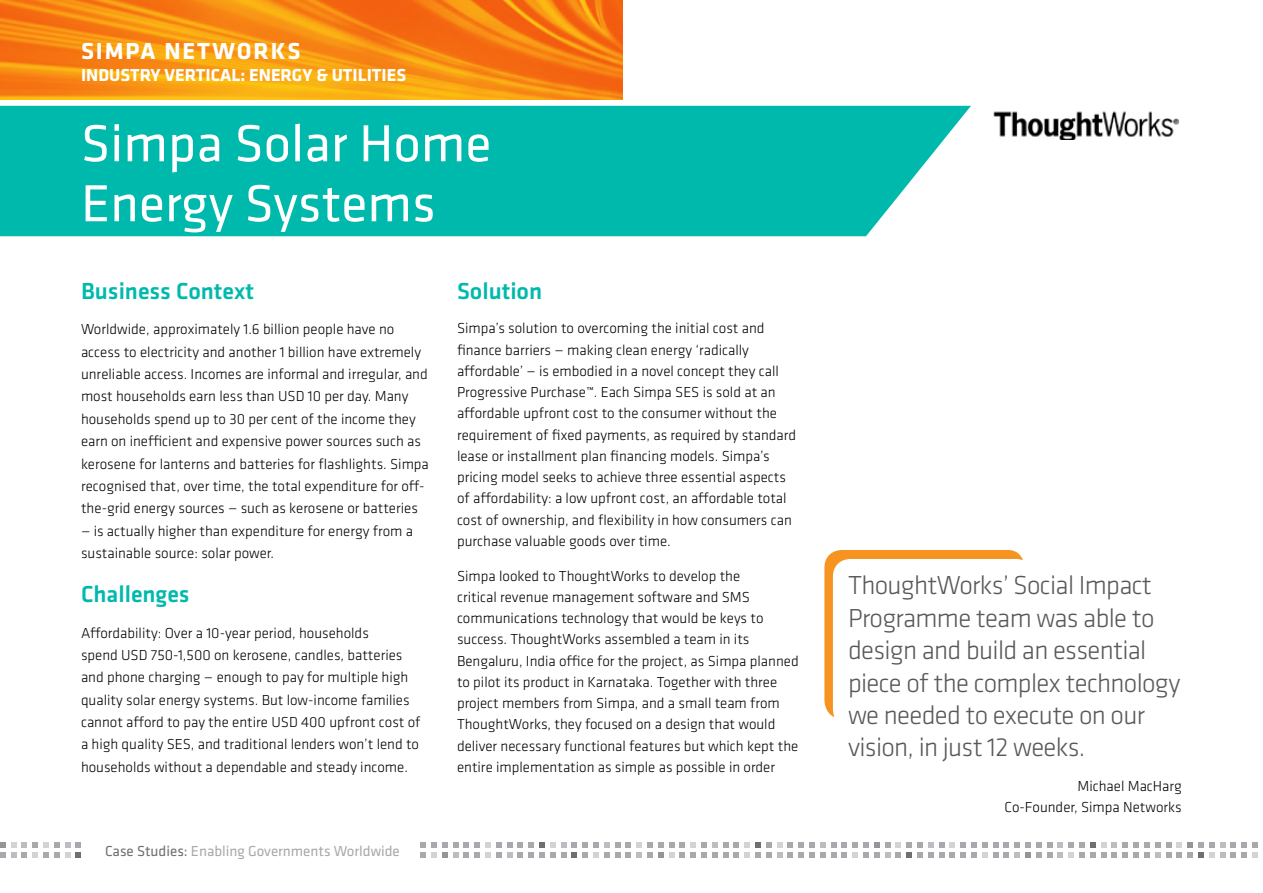
<style>
.page{position:relative;width:1263px;height:893px;background:#fff}
.page>*{position:absolute;margin:0;border:0;box-sizing:border-box;transform-origin:0 0}
.t1{font:54px/60px "Klavika";color:#fff}
.t2{font:300 27px/32.4px "Klavika";letter-spacing:-.025em;color:#58595b}
.t3{font:500 24px "Klavika";color:#00b9ad}
.t4{font:700 24px "Klavika";letter-spacing:.08em;color:#fff}
.t5{font:700 18px "Klavika";color:#fff}
.t6{font:300 15px/21.3px "Klavika";color:#000}
.t7{font:15px "Klavika";color:#a7a9ac}
.s1{color:#6d6f71}
</style>
<div class="page">
<svg style="left:0;top:842px;width:5px;height:5px"></svg>
<svg style="left:0;top:853px;width:5px;height:5px"></svg>
<svg style="left:11px;top:842px;width:5px;height:5px"></svg>
<svg style="left:11px;top:853px;width:5px;height:5px"></svg>
<svg style="left:22px;top:842px;width:37px;height:5px"></svg>
<svg style="left:22px;top:853px;width:37px;height:5px"></svg>
<svg style="left:65px;top:842px;width:5px;height:5px"></svg>
<svg style="left:65px;top:853px;width:5px;height:5px"></svg>
<svg style="left:420px;top:853px;width:27px;height:5px"></svg>
<svg style="left:453px;top:853px;width:5px;height:5px"></svg>
<svg style="left:464px;top:853px;width:37px;height:5px"></svg>
<svg style="left:507px;top:853px;width:5px;height:5px"></svg>
<svg style="left:518px;top:853px;width:37px;height:5px"></svg>
<svg style="left:561px;top:853px;width:5px;height:5px"></svg>
<svg style="left:572px;top:853px;width:37px;height:5px"></svg>
<svg style="left:615px;top:853px;width:5px;height:5px"></svg>
<svg style="left:626px;top:853px;width:37px;height:5px"></svg>
<svg style="left:669px;top:853px;width:5px;height:5px"></svg>
<svg style="left:680px;top:853px;width:37px;height:5px"></svg>
<svg style="left:723px;top:853px;width:5px;height:5px"></svg>
<svg style="left:734px;top:853px;width:37px;height:5px"></svg>
<svg style="left:777px;top:853px;width:5px;height:5px"></svg>
<svg style="left:788px;top:853px;width:37px;height:5px"></svg>
<svg style="left:831px;top:853px;width:5px;height:5px"></svg>
<svg style="left:842px;top:853px;width:37px;height:5px"></svg>
<svg style="left:885px;top:853px;width:5px;height:5px"></svg>
<svg style="left:896px;top:853px;width:37px;height:5px"></svg>
<svg style="left:939px;top:853px;width:5px;height:5px"></svg>
<svg style="left:950px;top:853px;width:37px;height:5px"></svg>
<svg style="left:993px;top:853px;width:5px;height:5px"></svg>
<svg style="left:1004px;top:853px;width:37px;height:5px"></svg>
<svg style="left:1047px;top:853px;width:5px;height:5px"></svg>
<svg style="left:1058px;top:853px;width:37px;height:5px"></svg>
<svg style="left:1101px;top:853px;width:5px;height:5px"></svg>
<svg style="left:1112px;top:853px;width:37px;height:5px"></svg>
<svg style="left:1155px;top:853px;width:5px;height:5px"></svg>
<svg style="left:1166px;top:853px;width:37px;height:5px"></svg>
<svg style="left:1209px;top:853px;width:5px;height:5px"></svg>
<svg style="left:420px;top:842px;width:27px;height:5px"></svg>
<svg style="left:453px;top:842px;width:5px;height:5px"></svg>
<svg style="left:464px;top:842px;width:37px;height:5px"></svg>
<svg style="left:507px;top:842px;width:5px;height:5px"></svg>
<svg style="left:518px;top:842px;width:37px;height:5px"></svg>
<svg style="left:561px;top:842px;width:5px;height:5px"></svg>
<svg style="left:572px;top:842px;width:37px;height:5px"></svg>
<svg style="left:615px;top:842px;width:5px;height:5px"></svg>
<svg style="left:626px;top:842px;width:37px;height:5px"></svg>
<svg style="left:669px;top:842px;width:5px;height:5px"></svg>
<svg style="left:680px;top:842px;width:37px;height:5px"></svg>
<svg style="left:723px;top:842px;width:5px;height:5px"></svg>
<svg style="left:734px;top:842px;width:37px;height:5px"></svg>
<svg style="left:777px;top:842px;width:5px;height:5px"></svg>
<svg style="left:788px;top:842px;width:37px;height:5px"></svg>
<svg style="left:831px;top:842px;width:5px;height:5px"></svg>
<svg style="left:842px;top:842px;width:37px;height:5px"></svg>
<svg style="left:885px;top:842px;width:5px;height:5px"></svg>
<svg style="left:896px;top:842px;width:37px;height:5px"></svg>
<svg style="left:939px;top:842px;width:5px;height:5px"></svg>
<svg style="left:950px;top:842px;width:37px;height:5px"></svg>
<svg style="left:993px;top:842px;width:5px;height:5px"></svg>
<svg style="left:1004px;top:842px;width:37px;height:5px"></svg>
<svg style="left:1047px;top:842px;width:5px;height:5px"></svg>
<svg style="left:1058px;top:842px;width:37px;height:5px"></svg>
<svg style="left:1101px;top:842px;width:5px;height:5px"></svg>
<svg style="left:1112px;top:842px;width:37px;height:5px"></svg>
<svg style="left:1155px;top:842px;width:5px;height:5px"></svg>
<svg style="left:1166px;top:842px;width:37px;height:5px"></svg>
<svg style="left:1209px;top:842px;width:5px;height:5px"></svg>
<svg style="left:1220px;top:842px;width:37px;height:5px"></svg>
<svg style="left:1220px;top:853px;width:37px;height:5px"></svg>
<svg style="left:76px;top:842px;width:5px;height:5px"></svg>
<svg style="left:76px;top:853px;width:5px;height:5px"></svg>
<div style="left:0;top:106px;width:971px;height:130px;background:#00b9ad"></div>
<svg style="left:824px;top:550px;width:199px;height:167px"></svg>
<img style="left:0;top:0;width:622px;height:100px">
<img style="left:993px;top:111px;width:187px;height:28px">
<h3 class="t4" style="left:81px;top:34px;width:219px">SIMPA NETWORKS</h3>
<p class="t5" style="left:81px;top:62px;width:325px">IN DUSTRY VERTICAL: EN ERGY &amp; UTILITIES</p>
<h1 class="t1" style="left:81px;top:112px;width:412px">Simpa Solar Home<br>Energy Systems</h1>
<h3 class="t3" style="left:81px;top:274px;width:174px">Business Context</h3>
<p class="t6" style="left:81px;top:318px;width:349px;line-height:22.4px">Worldwide, approximately 1.6 billion people have no access to electricity and another 1 billion have extremely unreliable access. Incomes are informal and irregular, and most households earn less than USD 10 per day. Many households spend up to 30 per cent of the income they earn on inefficient and expensive power sources such as kerosene for lanterns and batteries for flashlights. Simpa recognised that, over time, the total expenditure for off&shy;the-grid energy sources — such as kerosene or batteries</p>
<p class="t6" style="left:81px;top:519px;width:334px;line-height:22.4px">— is actually higher than expenditure for energy from a sustainable source: solar power.</p>
<h3 class="t3" style="left:81px;top:577px;width:110px">Challenges</h3>
<p class="t6" style="left:81px;top:621px;width:341px;line-height:22.4px">Affordability: Over a 10-year period, households<br>spend USD 750-1,500 on kerosene, candles, batteries and phone charging — enough to pay for multiple high quality solar energy systems. But low-income families cannot afford to pay the entire USD 400 upfront cost of a high quality SES, and traditional lenders won’t lend to households without a dependable and steady income.</p>
<p class="t7" style="left:105px;top:841px;width:296px"><span class="s1">Case Studies:</span> Enabling Governments Worldwide</p>
<h3 class="t3" style="left:457px;top:274px;width:87px">Solution</h3>
<p class="t6" style="left:457px;top:317px;width:341px">Simpa’s solution to overcoming the initial cost and finance barriers — making clean energy ‘radically affordable’ — is embodied in a novel concept they call Progressive Purchase™. Each Simpa SES is sold at an affordable upfront cost to the consumer without the requirement of fixed payments, as required by standard lease or installment plan financing models. Simpa’s pricing model seeks to achieve three essential aspects of affordability: a low upfront cost, an affordable total cost of ownership, and flexibility in how consumers can purchase valuable goods over time.</p>
<p class="t6" style="left:457px;top:565px;width:343px">Simpa looked to ThoughtWorks to develop the<br>critical revenue management software and SMS communications technology that would be keys to success. ThoughtWorks assembled a team in its Bengaluru, India office for the project, as Simpa planned to pilot its product in Karnataka. Together with three project members from Simpa, and a small team from ThoughtWorks, they focused on a design that would deliver necessary functional features but which kept the entire implementation as simple as possible in order</p>
<h2 class="t2" style="left:848px;top:569px;width:334px">ThoughtWorks’ Social Impact<br>Programme team was able to design and build an essential piece of the complex technology we needed to execute on our vision, in just 12 weeks.</h2>
<p class="t6" style="left:1005px;top:775px;width:179px;text-align:right">Michael MacHarg<br>Co-Founder, Simpa Networks</p>
</div>
